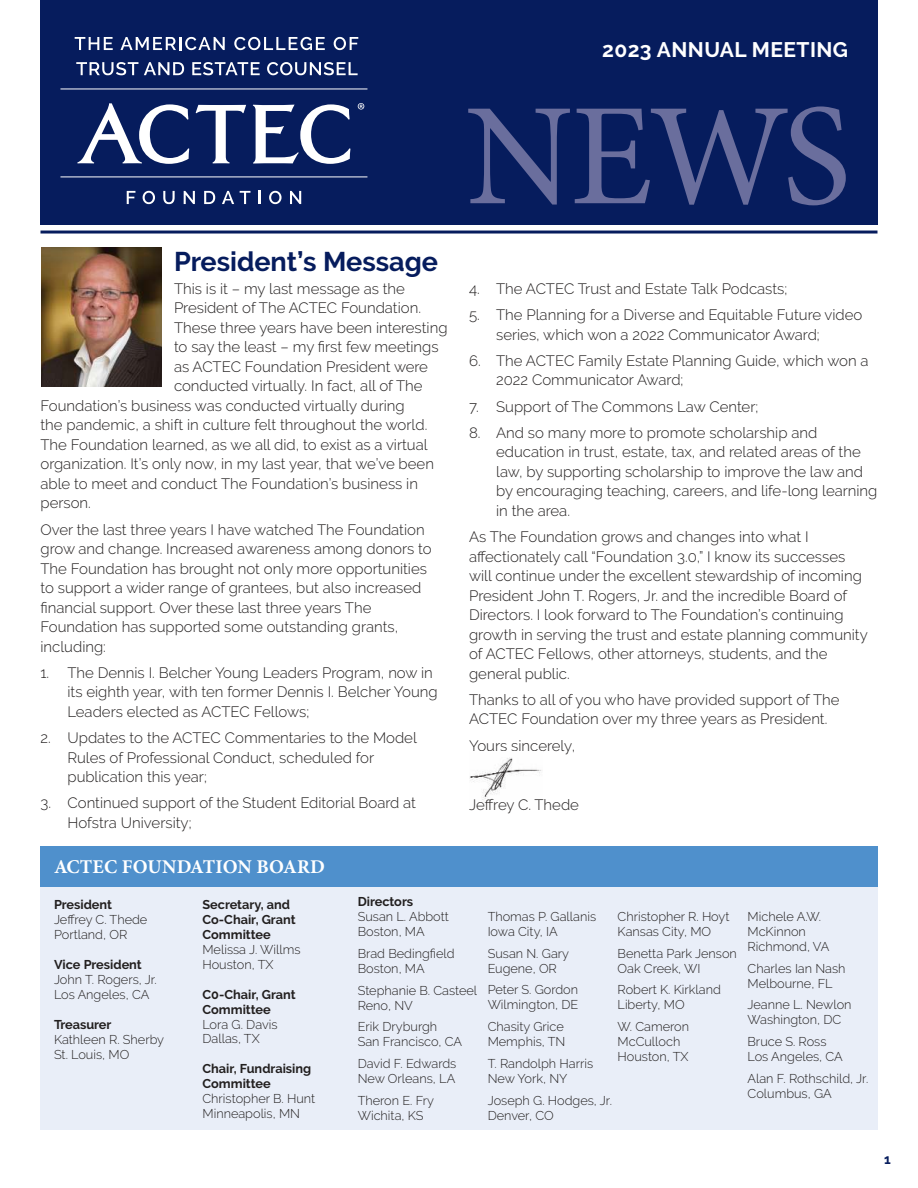
<style>
.page{position:relative;width:918px;height:1188px;background:#fff}
.page>*{position:absolute;margin:0;border:0;box-sizing:border-box;transform-origin:0 0}
.t1{font:145.5px "Minion Pro";color:#6a6e9d}
.t2{font:700 27px "Raleway";color:#061c5d}
.t3{font:700 21px "Raleway";letter-spacing:.02em;color:#fff}
.t4{font:700 19.5px "Minion Pro";letter-spacing:.01em;color:#fff}
.t5{font:300 15px/19.5px "Raleway";color:#221f1f}
.t6{font:700 13.5px "Raleway";color:#061c5d}
.t7{font:300 12.75px/15px "Raleway";color:#221f1f}
.t8{font:700 12.75px/15px "Raleway";color:#221f1f}
</style>
<div class="page">
<div style="left:41px;top:0;width:837px;height:224px;background:#061c5d"></div>
<hr style="left:41px;top:231px;width:837px;height:3px;background:#061c5d">
<svg style="left:75px;top:37px;width:38px;height:13px"></svg>
<svg style="left:120px;top:37px;width:105px;height:13px"></svg>
<svg style="left:234px;top:37px;width:91px;height:13px"></svg>
<svg style="left:334px;top:37px;width:24px;height:13px"></svg>
<svg style="left:76px;top:62px;width:62px;height:13px"></svg>
<svg style="left:144px;top:62px;width:40px;height:13px"></svg>
<svg style="left:192px;top:62px;width:68px;height:13px"></svg>
<svg style="left:267px;top:62px;width:91px;height:13px"></svg>
<hr style="left:60px;top:176px;width:307px;height:1px;background:#fff">
<hr style="left:60px;top:89px;width:307px;height:1px;background:#fff">
<svg style="left:127px;top:191px;width:8px;height:13px"></svg>
<svg style="left:143px;top:191px;width:12px;height:13px"></svg>
<svg style="left:163px;top:191px;width:12px;height:13px"></svg>
<svg style="left:184px;top:191px;width:11px;height:13px"></svg>
<svg style="left:204px;top:191px;width:11px;height:13px"></svg>
<svg style="left:222px;top:191px;width:12px;height:13px"></svg>
<svg style="left:240px;top:191px;width:10px;height:13px"></svg>
<svg style="left:259px;top:191px;width:2px;height:13px"></svg>
<svg style="left:269px;top:191px;width:13px;height:13px"></svg>
<svg style="left:290px;top:191px;width:11px;height:13px"></svg>
<svg style="left:77px;top:103px;width:112px;height:61px"></svg>
<svg style="left:196px;top:105px;width:50px;height:58px"></svg>
<svg style="left:253px;top:104px;width:97px;height:60px"></svg>
<svg style="left:358px;top:103px;width:6px;height:7px"></svg>
<img style="left:41px;top:247px;width:121px;height:140px">
<img style="left:470px;top:757px;width:72px;height:43px">
<div style="left:41px;top:846px;width:837px;height:283px;background:#e9eef8"></div>
<div style="left:41px;top:846px;width:837px;height:40px;background:#4f90cc"></div>
<h3 class="t3" style="left:602px;top:41px;width:248px">2023 ANNUAL MEETING</h3>
<h1 class="t1" style="left:465px;top:68px;width:387px">NEWS</h1>
<h2 class="t2" style="left:174px;top:251px;width:266px">President’s Message</h2>
<p class="t5" style="left:174px;top:280px;width:233px">This is it – my last message as the</p>
<p class="t5" style="left:174px;top:300px;width:249px">President of The ACTEC Foundation.</p>
<p class="t5" style="left:174px;top:319px;width:275px">These three years have been interesting</p>
<p class="t5" style="left:174px;top:337px;width:266px">to say the least – my first few meetings</p>
<p class="t5" style="left:174px;top:357px;width:256px">as ACTEC Foundation President were</p>
<p class="t5" style="left:174px;top:378px;width:250px">conducted virtually. In fact, all of The</p>
<p class="t5" style="left:40px;top:396px;width:366px">Foundation’s business was conducted virtually during</p>
<p class="t5" style="left:40px;top:415px;width:388px">the pandemic, a shift in culture felt throughout the world.</p>
<p class="t5" style="left:40px;top:435px;width:389px">The Foundation learned, as we all did, to exist as a virtual</p>
<p class="t5" style="left:40px;top:454px;width:395px">organization. It’s only now, in my last year, that we’ve been</p>
<p class="t5" style="left:40px;top:475px;width:379px">able to meet and conduct The Foundation’s business in</p>
<p class="t5" style="left:40px;top:495px;width:52px">person.</p>
<p class="t5" style="left:40px;top:520px;width:393px">Over the last three years I have watched The Foundation grow and change. Increased awareness among donors to The Foundation has brought not only more opportunities to support a wider range of grantees, but also increased financial support. Over these last three years The Foundation has supported some outstanding grants, including:</p>
<p class="t5" style="left:68px;top:664px;width:372px;text-indent:-27px">1. The Dennis I. Belcher Young Leaders Program, now in its eighth year, with ten former Dennis I. Belcher Young<br>Leaders elected as ACTEC Fellows;</p>
<p class="t5" style="left:68px;top:729px;width:351px;text-indent:-27px">2. Updates to the ACTEC Commentaries to the Model<br>Rules of Professional Conduct, scheduled for publication this year;</p>
<p class="t5" style="left:68px;top:795px;width:350px;text-indent:-27px">3. Continued support of the Student Editorial Board at<br>Hofstra University;</p>
<p class="t5" style="left:469px;top:280px;width:320px">4. The ACTEC Trust and Estate Talk Podcasts;</p>
<p class="t5" style="left:496px;top:306px;width:368px;text-indent:-27px">5. The Planning for a Diverse and Equitable Future video series, which won a 2022 Communicator Award;</p>
<p class="t5" style="left:496px;top:352px;width:374px;text-indent:-27px">6. The ACTEC Family Estate Planning Guide, which won a<br>2022 Communicator Award;</p>
<p class="t5" style="left:469px;top:398px;width:291px">7. Support of The Commons Law Center;</p>
<p class="t5" style="left:496px;top:424px;width:383px;text-indent:-27px">8. And so many more to promote scholarship and education in trust, estate, tax, and related areas of the law, by supporting scholarship to improve the law and by encouraging teaching, careers, and life-long learning in the area.</p>
<p class="t5" style="left:469px;top:527px;width:400px">As The Foundation grows and changes into what I affectionately call “Foundation 3.0,” I know its successes will continue under the excellent stewardship of incoming President John T. Rogers, Jr. and the incredible Board of Directors. I look forward to The Foundation’s continuing growth in serving the trust and estate planning community of ACTEC Fellows, other attorneys, students, and the general public.</p>
<p class="t5" style="left:469px;top:690px;width:372px">Thanks to all of you who have provided support of The<br>ACTEC Foundation over my three years as President.</p>
<p class="t5" style="left:469px;top:737px;width:108px">Yours sincerely,</p>
<p class="t5" style="left:469px;top:795px;width:111px">Jeffrey C. Thede</p>
<h3 class="t4" style="left:54px;top:860px;width:273px">ACTEC FOUNDATION BOARD</h3>
<p class="t8" style="left:54px;top:898px;width:60px">President</p>
<p class="t7" style="left:54px;top:912px;width:95px">Jeffrey C. Thede<br>Portland, OR</p>
<p class="t8" style="left:54px;top:958px;width:89px">Vice President</p>
<p class="t7" style="left:54px;top:973px;width:104px">John T. Rogers, Jr.<br>Los Angeles, CA</p>
<p class="t8" style="left:54px;top:1018px;width:59px">Treasurer</p>
<p class="t7" style="left:54px;top:1033px;width:112px">Kathleen R. Sherby<br>St. Louis, MO</p>
<p class="t8" style="left:202px;top:898px;width:95px">Secretary, and<br>Co-Chair, Grant<br>Committee</p>
<p class="t7" style="left:202px;top:943px;width:99px">Melissa J. Willms<br>Houston, TX</p>
<p class="t8" style="left:202px;top:988px;width:95px">C0-Chair, Grant<br>Committee</p>
<p class="t7" style="left:202px;top:1018px;width:77px">Lora G. Davis<br>Dallas, TX</p>
<p class="t8" style="left:202px;top:1063px;width:110px">Chair, Fundraising<br>Committee</p>
<p class="t7" style="left:202px;top:1093px;width:114px">Christopher B. Hunt<br>Minneapolis, MN</p>
<p class="t8" style="left:358px;top:895px;width:57px">Directors</p>
<p class="t7" style="left:358px;top:910px;width:93px">Susan L. Abbott<br>Boston, MA</p>
<p class="t7" style="left:358px;top:946px;width:98px">Brad Bedingfield<br>Boston, MA</p>
<p class="t7" style="left:358px;top:984px;width:121px">Stephanie B. Casteel<br>Reno, NV</p>
<p class="t7" style="left:358px;top:1020px;width:106px">Erik Dryburgh<br>San Francisco, CA</p>
<p class="t7" style="left:358px;top:1056px;width:100px">David F. Edwards<br>New Orleans, LA</p>
<p class="t7" style="left:358px;top:1094px;width:78px">Theron E. Fry<br>Wichita, KS</p>
<p class="t7" style="left:618px;top:910px;width:113px">Christopher R. Hoyt<br>Kansas City, MO</p>
<p class="t7" style="left:618px;top:947px;width:121px">Benetta Park Jenson<br>Oak Creek, WI</p>
<p class="t7" style="left:618px;top:984px;width:105px">Robert K. Kirkland<br>Liberty, MO</p>
<p class="t7" style="left:618px;top:1020px;width:73px">W. Cameron<br>McCulloch<br>Houston, TX</p>
<p class="t7" style="left:488px;top:910px;width:110px">Thomas P. Gallanis<br>Iowa City, IA</p>
<p class="t7" style="left:488px;top:947px;width:83px">Susan N. Gary<br>Eugene, OR</p>
<p class="t7" style="left:488px;top:984px;width:92px">Peter S. Gordon<br>Wilmington, DE</p>
<p class="t7" style="left:488px;top:1020px;width:79px">Chasity Grice<br>Memphis, TN</p>
<p class="t7" style="left:488px;top:1057px;width:107px">T. Randolph Harris<br>New York, NY</p>
<p class="t7" style="left:488px;top:1094px;width:126px">Joseph G. Hodges, Jr.<br>Denver, CO</p>
<p class="t7" style="left:748px;top:910px;width:83px">Michele A.W.<br>McKinnon<br>Richmond, VA</p>
<p class="t7" style="left:748px;top:962px;width:100px">Charles Ian Nash<br>Melbourne, FL</p>
<p class="t7" style="left:748px;top:997px;width:106px">Jeanne L. Newlon<br>Washington, DC</p>
<p class="t7" style="left:748px;top:1035px;width:97px">Bruce S. Ross<br>Los Angeles, CA</p>
<p class="t7" style="left:748px;top:1072px;width:122px">Alan F. Rothschild, Jr.<br>Columbus, GA</p>
<p class="t6" style="left:884px;top:1154px;width:8px">1</p>
</div>
